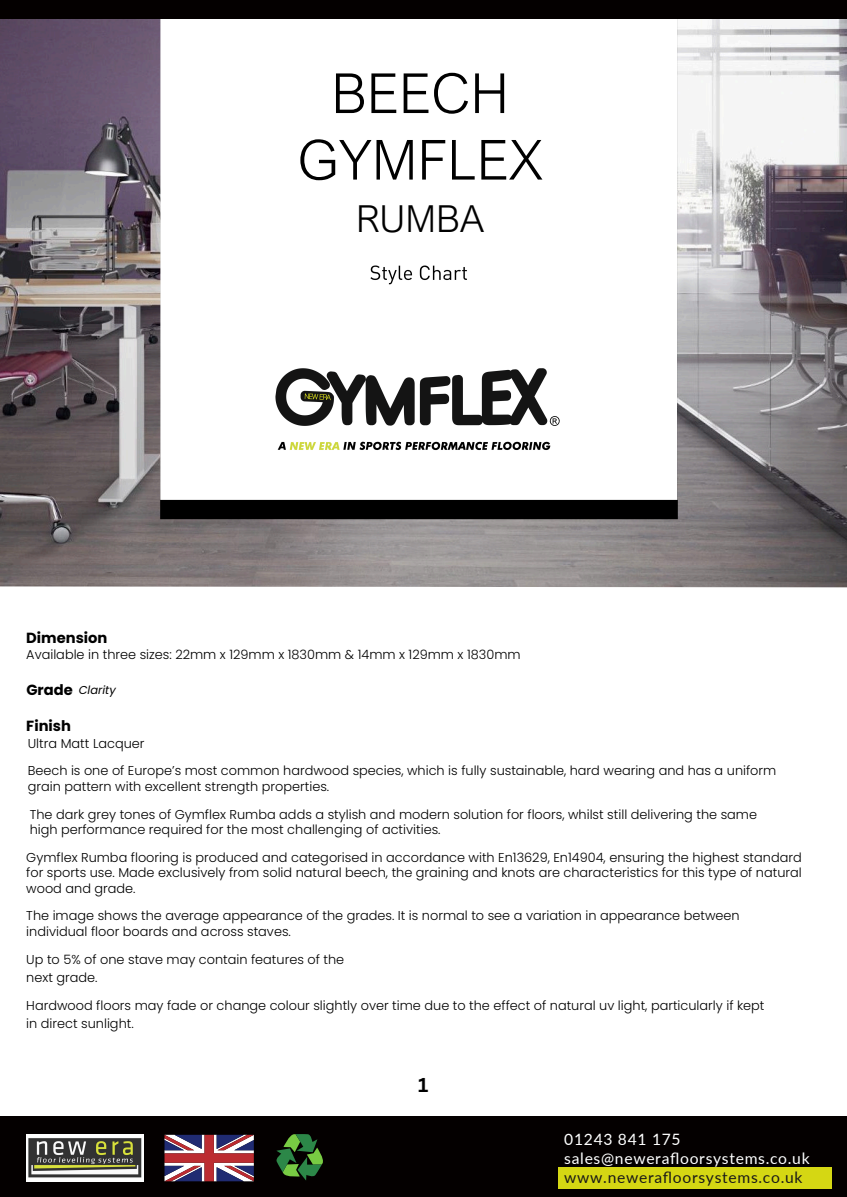
<style>
.page{position:relative;width:847px;height:1197px;background:#fff}
.page>*{position:absolute;margin:0;border:0;box-sizing:border-box;transform-origin:0 0}
.t1{font:300 55.3px/66.5px "Arial Nova";color:#000;text-align:center}
.t2{font:300 37.15px "Arial Nova";color:#000}
.t3{font:700 19.5px "Canva Sans";color:#000}
.t4{font:15.65px/18.8px "Lato";letter-spacing:.045em;color:#fff}
.t5{font:700 14.65px "Poppins";color:#000}
.t6{font:300 12.85px/15.4px "Poppins";color:#000}
.t7{font:italic 11.45px "Poppins";color:#000}
.s1{color:#1a1918}
</style>
<div class="page">
<img style="left:0;top:19px;width:846px;height:568px">
<img style="left:153px;top:19px;width:531px;height:507px">
<div style="left:0;top:0;width:846px;height:19px;background:#040000"></div>
<div style="left:0;top:1116px;width:846px;height:80px;background:#040000"></div>
<img style="left:26px;top:1134px;width:117px;height:47px">
<div style="left:558px;top:1167px;width:273px;height:21px;background:#d5d713"></div>
<svg style="left:276px;top:1134px;width:47px;height:46px"></svg>
<svg style="left:164px;top:1134px;width:90px;height:47px;background:#9a677c"></svg>
<h4 class="t5" style="left:26px;top:627px;width:83px">Dimension</h4>
<h4 class="t1" style="left:297px;top:59px;width:246px">BEECH<br>GYMFLEX</h4>
<h4 class="t2" style="left:356px;top:196px;width:129px">RUMBA</h4>
<h2 class="t6" style="left:26px;top:647px;width:495px">Available in three sizes: 22mm x 129mm x 1830mm &amp; 14mm x 129mm x 1830mm</h2>
<h4 class="t5" style="left:26px;top:679px;width:48px">Grade</h4>
<h4 class="t7" style="left:79px;top:682px;width:39px">Clarity</h4>
<h4 class="t5" style="left:26px;top:715px;width:46px">Finish</h4>
<h1 class="t6" style="left:28px;top:735px;width:118px">Ultra Matt Lacquer</h1>
<h2 class="t6" style="left:28px;top:763px;width:750px">Beech is one of Europe’s most common hardwood species, which is fully sustainable, hard wearing and has a uniform grain pattern with excellent strength properties.</h2>
<h2 class="t6" style="left:30px;top:806px;width:728px">The dark grey tones of Gymflex Rumba adds a stylish and modern solution for floors, whilst still delivering the same high performance required for the most challenging of activities.</h2>
<h4 class="t6" style="left:26px;top:849px;width:776px;text-align:justify">Gymflex Rumba flooring is produced and categorised in accordance with En13629, En14904, ensuring the highest standard for sports use. Made exclusively from solid natural beech, the graining and knots are characteristics for this type of natural wood and grade.</h4>
<p class="t6" style="left:26px;top:908px;width:714px">The image shows the average appearance of the grades. It is normal to see a variation in appearance between individual floor boards and across staves.</p>
<p class="t6" style="left:26px;top:950px;width:319px;line-height:18px">Up to 5% of one stave may contain features of the next grade.</p>
<h4 class="t6" style="left:26px;top:996px;width:739px;line-height:18px">Hardwood floors may fade or change colour slightly over time due to the effect of natural uv light, particularly if kept in direct sunlight.</h4>
<p class="t3" style="left:418px;top:1071px;width:12px">1</p>
<h4 class="t4" style="left:564px;top:1129px;width:247px">01243 841 175 sales@newerafloorsystems.co.uk <span class="s1">www.newerafloorsystems.co.uk</span></h4>
</div>
